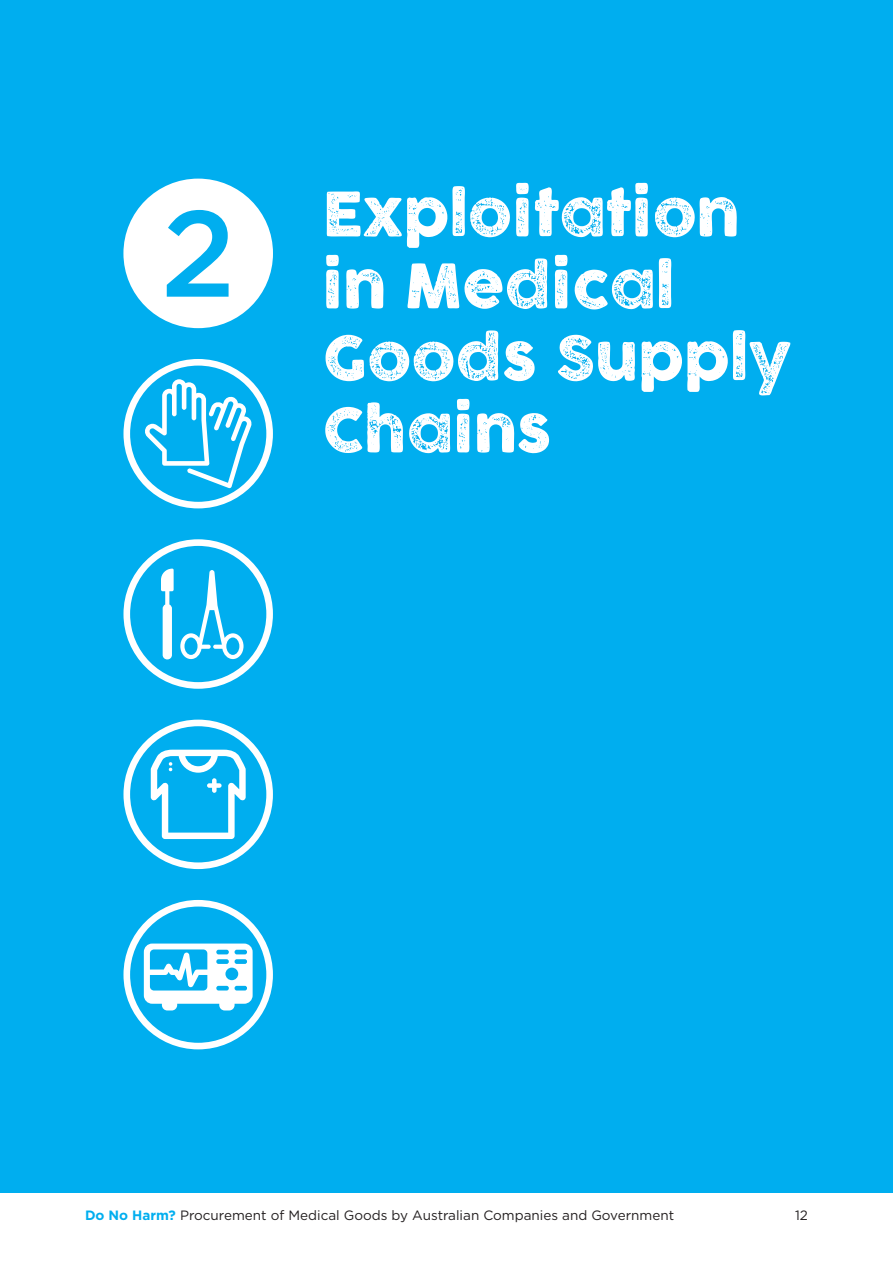
<style>
.page{position:relative;width:893px;height:1263px;background:#fff}
.page>*{position:absolute;margin:0;border:0;box-sizing:border-box;transform-origin:0 0}
.Body{font:500 122.1px "Gotham";color:#00aeef}
.Heading_Blue{font:60px/72px "COCOGOOSELETTERPRESS";color:#fff}
.Body-2{font:13.5px "Gotham";color:#231f20}
.s1{font-weight:700;color:#00aeef}
</style>
<div class="page">
<div style="left:0;top:0;width:893px;height:1193px;background:#00aeef"></div>
<div style="left:123px;top:359px;width:150px;height:149px;border:7px solid #fff;border-radius:50%"></div>
<svg style="left:144px;top:379px;width:108px;height:109px"></svg>
<div style="left:123px;top:539px;width:150px;height:150px;border:7px solid #fff;border-radius:50%"></div>
<svg style="left:161px;top:569px;width:83px;height:90px"></svg>
<div style="left:123px;top:900px;width:150px;height:149px;border:7px solid #fff;border-radius:50%"></div>
<svg style="left:144px;top:943px;width:109px;height:67px"></svg>
<div style="left:123px;top:720px;width:150px;height:149px;border:7px solid #fff;border-radius:50%"></div>
<svg style="left:151px;top:750px;width:95px;height:89px"></svg>
<div style="left:127px;top:182px;width:143px;height:143px;background:#fff;border-radius:50%"></div>
<div style="left:123px;top:179px;width:150px;height:149px;border:7px solid #fff;border-radius:50%"></div>
<p class="Body" style="left:161px;top:174px;width:76px">2</p>
<p class="Heading_Blue" style="left:322px;top:179px;width:470px">Exploitation in Medical<br>Goods Supply<br>Chains</p>
<p class="Body-2" style="left:85px;top:1206px;width:591px"><span class="s1">Do No Harm?</span> Procurement of Medical Goods by Australian Companies and Government</p>
<p class="Body-2" style="left:795px;top:1206px;width:14px">12</p>
</div>
